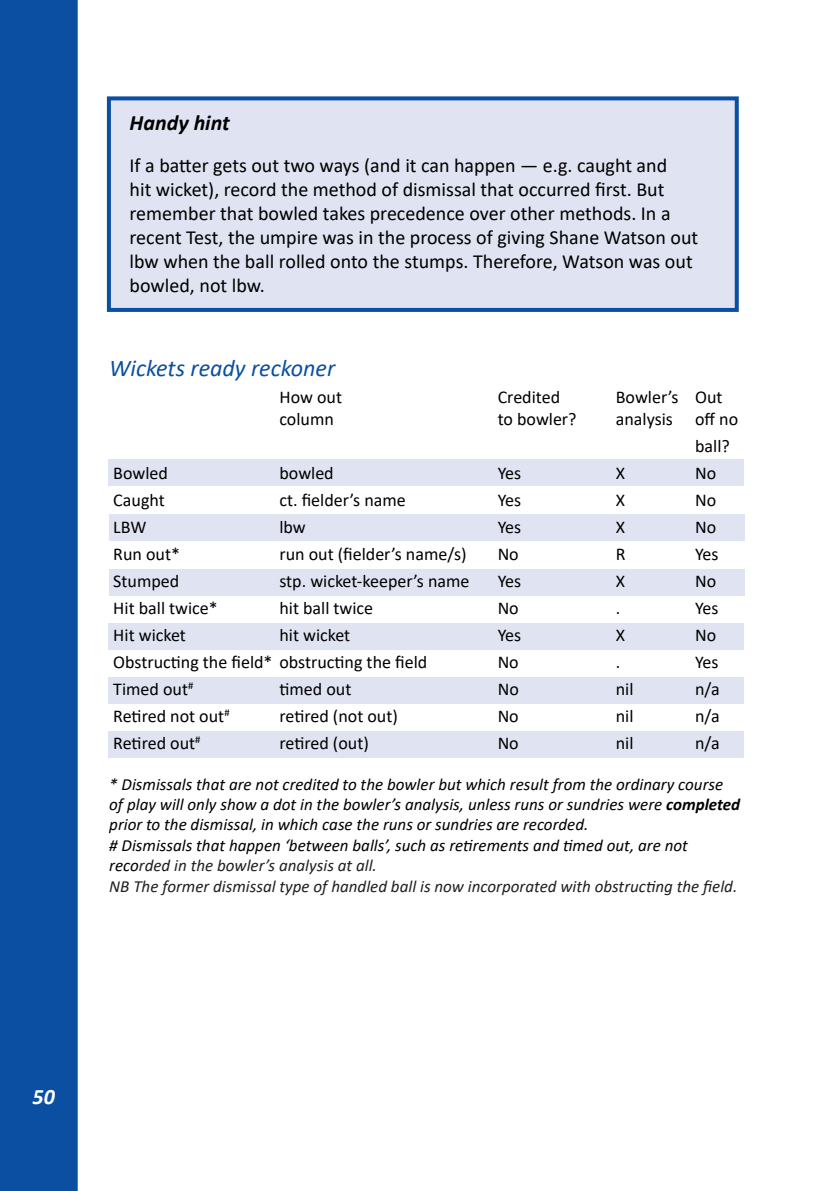
<style>
.page{position:relative;width:840px;height:1191px;background:#fff}
.page>*{position:absolute;margin:0;border:0;box-sizing:border-box;transform-origin:0 0}
.t1{font:italic 24px "Calibri";color:#0a4fa2}
.t2{font:italic 700 22px "Calibri";color:#000}
.t3{font:italic 700 22px "Calibri";color:#fff}
.t4{font:20px/24px "Calibri";color:#000}
.t5{font:18px/27px "Calibri";color:#000}
.t6{font:italic 17px/20.4px "Calibri";color:#000}
.s1{font-weight:700}
.s2{color:#231f20}
</style>
<div class="page">
<div style="left:0;top:0;width:78px;height:1191px;background:#0a4fa2"></div>
<div style="left:108px;top:731px;width:635px;height:26px;background:#e0e4f2"></div>
<div style="left:108px;top:677px;width:635px;height:26px;background:#e0e4f2"></div>
<div style="left:108px;top:623px;width:635px;height:27px;background:#e0e4f2"></div>
<div style="left:109px;top:569px;width:634px;height:27px;background:#e0e4f2"></div>
<div style="left:109px;top:514px;width:634px;height:26px;background:#e0e4f2"></div>
<div style="left:108px;top:459px;width:635px;height:27px;background:#e0e4f2"></div>
<div style="left:107px;top:96px;width:631px;height:216px;background:#e0e4f2;border:4px solid #0a4fa2"></div>
<p class="t2" style="left:129px;top:107px;width:102px">Handy hint</p>
<p class="t4" style="left:129px;top:153px;width:570px">If a batter gets out two ways (and it can happen — e.g. caught and<br>hit wicket), record the method of dismissal that occurred first. But remember that bowled takes precedence over other methods. In a recent Test, the umpire was in the process of giving Shane Watson out lbw when the ball rolled onto the stumps. Therefore, Watson was out bowled, not lbw.</p>
<h1 class="t1" style="left:109px;top:351px;width:227px">Wickets ready reckoner</h1>
<p class="t5" style="left:279px;top:383px;width:64px">How out</p>
<p class="t5" style="left:497px;top:383px;width:64px">Credited</p>
<p class="t5" style="left:615px;top:383px;width:64px">Bowler’s</p>
<p class="t5" style="left:279px;top:405px;width:56px">column</p>
<p class="t5" style="left:497px;top:405px;width:80px">to bowler?</p>
<p class="t5" style="left:615px;top:405px;width:59px">analysis</p>
<p class="t5" style="left:113px;top:459px;width:56px">Bowled</p>
<p class="t5" style="left:279px;top:459px;width:56px">bowled</p>
<p class="t5" style="left:497px;top:459px;width:25px">Yes</p>
<p class="t5" style="left:615px;top:459px;width:11px">X</p>
<p class="t5" style="left:113px;top:486px;width:53px">Caught</p>
<p class="t5" style="left:279px;top:486px;width:128px">ct. fielder’s name</p>
<p class="t5" style="left:497px;top:486px;width:25px">Yes</p>
<p class="t5" style="left:615px;top:486px;width:11px">X</p>
<p class="t5" style="left:113px;top:513px;width:35px">LBW</p>
<p class="t5" style="left:279px;top:513px;width:28px">lbw</p>
<p class="t5" style="left:497px;top:513px;width:25px">Yes</p>
<p class="t5" style="left:615px;top:513px;width:11px">X</p>
<p class="t5" style="left:113px;top:540px;width:68px">Run out*</p>
<p class="t5" style="left:279px;top:540px;width:188px">run out (fielder’s name/s)</p>
<p class="t5" style="left:497px;top:540px;width:23px">No</p>
<p class="t5" style="left:615px;top:540px;width:11px">R</p>
<p class="t5" style="left:113px;top:567px;width:67px">Stumped</p>
<p class="t5" style="left:279px;top:567px;width:191px">stp. wicket-keeper’s name</p>
<p class="t5" style="left:497px;top:567px;width:25px">Yes</p>
<p class="t5" style="left:615px;top:567px;width:11px">X</p>
<p class="t5" style="left:113px;top:594px;width:106px">Hit ball twice*</p>
<p class="t5" style="left:279px;top:594px;width:95px">hit ball twice</p>
<p class="t5" style="left:497px;top:594px;width:23px">No</p>
<p class="t5" style="left:615px;top:594px;width:6px">.</p>
<p class="t5" style="left:113px;top:621px;width:74px">Hit wicket</p>
<p class="t5" style="left:279px;top:621px;width:72px">hit wicket</p>
<p class="t5" style="left:497px;top:621px;width:25px">Yes</p>
<p class="t5" style="left:615px;top:621px;width:11px">X</p>
<p class="t5" style="left:113px;top:648px;width:315px">Obstructing the field* obstructing the field</p>
<p class="t5" style="left:497px;top:648px;width:23px">No</p>
<p class="t5" style="left:615px;top:648px;width:6px">.</p>
<p class="t5" style="left:113px;top:675px;width:81px">Timed out<sup>#</sup></p>
<p class="t5" style="left:279px;top:675px;width:73px">timed out</p>
<p class="t5" style="left:497px;top:675px;width:23px">No</p>
<p class="t5" style="left:615px;top:675px;width:19px">nil</p>
<p class="t5" style="left:113px;top:702px;width:118px">Retired not out<sup>#</sup></p>
<p class="t5" style="left:279px;top:702px;width:120px">retired (not out)</p>
<p class="t5" style="left:497px;top:702px;width:23px">No</p>
<p class="t5" style="left:615px;top:702px;width:19px">nil</p>
<p class="t5" style="left:113px;top:729px;width:89px">Retired out<sup>#</sup></p>
<p class="t5" style="left:279px;top:729px;width:91px">retired (out)</p>
<p class="t5" style="left:497px;top:729px;width:23px">No</p>
<p class="t5" style="left:615px;top:729px;width:19px">nil</p>
<p class="t6" style="left:109px;top:773px;width:632px">* Dismissals that are not credited to the bowler but which result from the ordinary course of play will only show a dot in the bowler’s analysis, unless runs or sundries were <span class="s1">completed </span>prior to the dismissal, in which case the runs or sundries are recorded.<br># Dismissals that happen ‘between balls’, such as retirements and timed out, are not reco<span class="s2">rded in the bowler’s analysis at all.<br>NB The former dismissal type of handled ball is now incorporated with obstructing the field.</span></p>
<p class="t5" style="left:694px;top:386px;width:44px;line-height:21.6px">Out off no</p>
<p class="t5" style="left:694px;top:432px;width:36px">ball?<br>No<br>No<br>No<br>Yes<br>No<br>Yes<br>No<br>Yes n/a n/a n/a</p>
<p class="t3" style="left:32px;top:1081px;width:24px">50</p>
</div>
